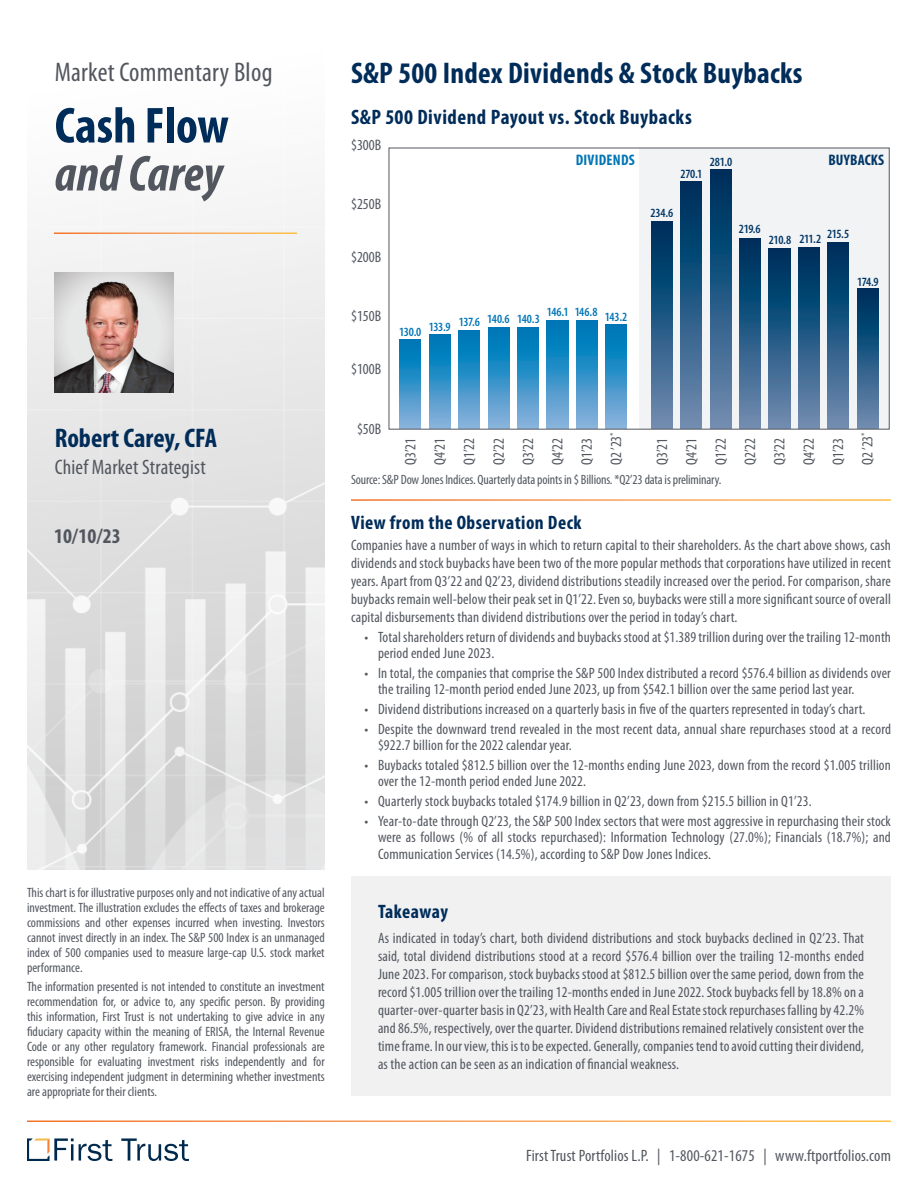
<style>
.page{position:relative;width:918px;height:1188px;background:#fff}
.page>*{position:absolute;margin:0;border:0;box-sizing:border-box;transform-origin:0 0}
.Body_Copy{font:700 condensed 51px "Myriad Pro";color:#002c59}
.Body_Copy-2{font:italic 700 condensed 51px "Myriad Pro";color:#52575f}
.Body_Copy-3{font:700 condensed 30px "Myriad Pro";letter-spacing:.01em;color:#002c59}
.Body_Copy-4{font:condensed 27px "Myriad Pro";letter-spacing:.01em;color:#52575f}
.Body_Copy-5{font:700 condensed 27px "Myriad Pro";color:#002c59}
.Body_Headers_Blue{font:700 condensed 21px "Myriad Pro";letter-spacing:.025em;color:#002c59}
.Body_Copy-6{font:condensed 21px "Myriad Pro";letter-spacing:.01em;color:#52575f}
.Body_Copy-7{font:700 condensed 21px "Myriad Pro";color:#52575f}
.Body_Headers_Blue-2{font:700 condensed 19.5px "Myriad Pro";letter-spacing:.025em;color:#002c59}
.t1{font:condensed 16.5px "Myriad Pro";letter-spacing:.01em;color:#52575f}
.t2{font:condensed 15.3px/29.4px "Myriad Pro";letter-spacing:-.01em;color:#52575f}
.t3{font:700 condensed 15.3px "Myriad Pro";letter-spacing:.015em;color:#0075b6}
.t4{font:700 condensed 15.3px "Myriad Pro";letter-spacing:.005em;color:#003667}
.Body_Copy-8{font:condensed 15px/18px "Myriad Pro";letter-spacing:.01em;color:#52575f}
.Risk_Copy{font:condensed 13.5px/15px "Myriad Pro";letter-spacing:-.005em;color:#52575f;text-align:justify}
.t5{font:600 condensed 12.6px "Myriad Pro";letter-spacing:-.03em;color:#003667}
.t6{font:600 condensed 12.6px "Myriad Pro";letter-spacing:-.035em;color:#0075b6}
.t7{font:condensed 12px "Myriad Pro";color:#52575f}
</style>
<div class="page">
<img style="left:27px;top:197px;width:298px;height:672px">
<div style="left:351px;top:876px;width:540px;height:220px;background:#f1f1f2"></div>
<hr style="left:54px;top:233px;width:243px;height:1px;background:#fff">
<svg style="left:121px;top:1138px;width:68px;height:23px"></svg>
<svg style="left:27px;top:1138px;width:85px;height:23px"></svg>
<img style="left:54px;top:273px;width:119px;height:119px">
<div style="left:639px;top:148px;width:250px;height:280px;background:#f2f3f4"></div>
<div style="left:400px;top:339px;width:21px;height:90px;background:linear-gradient(to bottom,#0073b5,#87b2db)"></div>
<div style="left:429px;top:335px;width:21px;height:94px;background:linear-gradient(to bottom,#0073b6,#87b2db)"></div>
<div style="left:459px;top:330px;width:21px;height:99px;background:linear-gradient(to bottom,#0073b5,#88b2dc)"></div>
<div style="left:488px;top:327px;width:21px;height:102px;background:linear-gradient(to bottom,#0072b5,#87b2dc)"></div>
<div style="left:518px;top:327px;width:21px;height:102px;background:linear-gradient(to bottom,#0073b5,#86b2dc)"></div>
<div style="left:547px;top:321px;width:21px;height:108px;background:linear-gradient(to bottom,#0073b5,#87b2dc)"></div>
<div style="left:576px;top:320px;width:22px;height:109px;background:linear-gradient(to bottom,#0073b6,#88b2dc)"></div>
<svg style="left:606px;top:324px;width:21px;height:103px"></svg>
<svg style="left:651px;top:221px;width:21px;height:206px"></svg>
<svg style="left:681px;top:181px;width:21px;height:246px"></svg>
<svg style="left:710px;top:169px;width:21px;height:258px"></svg>
<svg style="left:740px;top:238px;width:21px;height:189px"></svg>
<svg style="left:769px;top:248px;width:21px;height:179px"></svg>
<svg style="left:798px;top:248px;width:22px;height:179px"></svg>
<svg style="left:828px;top:243px;width:21px;height:184px"></svg>
<div style="left:857px;top:289px;width:21px;height:140px;background:linear-gradient(to bottom,#002c5a,#6c8bb0)"></div>
<p class="Body_Copy-4" style="left:55px;top:56px;width:219px">Market Commentary Blog</p>
<p class="Body_Copy" style="left:55px;top:94px;width:176px">Cash Flow</p>
<p class="Body_Copy-2" style="left:55px;top:142px;width:169px">and Carey</p>
<p class="Body_Copy-5" style="left:55px;top:422px;width:164px">Robert Carey, CFA</p>
<p class="Body_Copy-6" style="left:55px;top:454px;width:153px">Chief Market Strategist</p>
<p class="Body_Copy-7" style="left:54px;top:523px;width:68px">10/10/23</p>
<p class="Risk_Copy" style="left:27px;top:885px;width:299px">This chart is for illustrative purposes only and not indicative of any actual investment. The illustration excludes the effects of taxes and brokerage commissions and other expenses incurred when investing. Investors cannot invest directly in an index. The S&amp;P 500 Index is an unmanaged index of 500 companies used to measure large-cap U.S. stock market performance.</p>
<p class="Risk_Copy" style="left:27px;top:979px;width:299px">The information presented is not intended to constitute an investment recommendation for, or advice to, any specific person. By providing this information, First Trust is not undertaking to give advice in any fiduciary capacity within the meaning of ERISA, the Internal Revenue Code or any other regulatory framework. Financial professionals are responsible for evaluating investment risks independently and for exercising independent judgment in determining whether investments are appropriate for their clients.</p>
<p class="Body_Copy-3" style="left:351px;top:55px;width:453px">S&amp;P 500 Index Dividends &amp; Stock Buybacks</p>
<p class="Body_Headers_Blue" style="left:351px;top:104px;width:342px">S&amp;P 500 Dividend Payout vs. Stock Buybacks</p>
<p class="t2" style="left:351px;top:130px;width:31px">$300B</p>
<p class="t2" style="left:351px;top:189px;width:31px">$250B</p>
<p class="t2" style="left:351px;top:242px;width:31px">$200B</p>
<p class="t2" style="left:351px;top:301px;width:31px">$150B</p>
<p class="t2" style="left:351px;top:355px;width:31px">$100B</p>
<p class="t2" style="left:357px;top:414px;width:26px">$50B</p>
<p class="t3" style="left:576px;top:150px;width:60px">DIVIDENDS</p>
<p class="t4" style="left:829px;top:150px;width:57px">BUYBACKS</p>
<p class="t5" style="left:710px;top:154px;width:24px">281.0</p>
<p class="t5" style="left:681px;top:166px;width:23px">270.1</p>
<p class="t5" style="left:650px;top:205px;width:24px">234.6</p>
<p class="t6" style="left:399px;top:321px;width:53px">130.0 133.9</p>
<p class="t6" style="left:487px;top:311px;width:24px">140.6</p>
<p class="t6" style="left:459px;top:314px;width:23px">137.6</p>
<p class="t6" style="left:547px;top:304px;width:52px">146.1 146.8</p>
<p class="t6" style="left:517px;top:311px;width:24px">140.3</p>
<p class="t6" style="left:605px;top:309px;width:24px">143.2</p>
<p class="t5" style="left:739px;top:221px;width:23px">219.6</p>
<p class="t5" style="left:769px;top:231px;width:82px">210.8 211.2 215.5</p>
<p class="t5" style="left:857px;top:274px;width:23px">174.9</p>
<p class="t2" style="left:396px;top:465px;width:34px;rotate:-90deg">Q3’21<br>Q4’21<br>Q1’22<br>Q2’22<br>Q3’22<br>Q4’22<br>Q1’23<br>Q2 ’23<sup>*</sup></p>
<p class="t2" style="left:647px;top:465px;width:34px;rotate:-90deg">Q3’21<br>Q4’21<br>Q1’22<br>Q2’22<br>Q3’22<br>Q4’22<br>Q1’23<br>Q2 ’23<sup>*</sup></p>
<p class="Risk_Copy" style="left:351px;top:472px;width:372px">Source: S&amp;P Dow Jones Indices. Quarterly data points in $ Billions. *Q2’23 data is preliminary.</p>
<p class="t7" style="left:350px;top:473px;width:341px">Source: S&amp;P Dow Jones Indices. Quarterly data points in $ Billions. <sup>*</sup>Q2’23 data is preliminary.</p>
<p class="Body_Headers_Blue-2" style="left:351px;top:510px;width:232px">View from the Observation Deck</p>
<p class="Body_Copy-8" style="left:351px;top:536px;width:542px;text-align:justify">Companies have a number of ways in which to return capital to their shareholders. As the chart above shows, cash dividends and stock buybacks have been two of the more popular methods that corporations have utilized in recent years. Apart from Q3’22 and Q2’23, dividend distributions steadily increased over the period. For comparison, share buybacks remain well-below their peak set in Q1’22. Even so, buybacks were still a more significant source of overall capital disbursements than dividend distributions over the period in today’s chart.</p>
<p class="Body_Copy-8" style="left:378px;top:628px;width:515px;line-height:16.5px;text-indent:-14px">• Total shareholders return of dividends and buybacks stood at $1.389 trillion during over the trailing 12-month period ended June 2023.</p>
<p class="Body_Copy-8" style="left:378px;top:664px;width:515px;line-height:16.5px;text-indent:-14px">• In total, the companies that comprise the S&amp;P 500 Index distributed a record $576.4 billion as dividends over the trailing 12-month period ended June 2023, up from $542.1 billion over the same period last year.</p>
<p class="Body_Copy-8" style="left:364px;top:700px;width:502px">• Dividend distributions increased on a quarterly basis in five of the quarters represented in today’s chart.</p>
<p class="Body_Copy-8" style="left:378px;top:720px;width:515px;line-height:16.5px;text-indent:-14px">• Despite the downward trend revealed in the most recent data, annual share repurchases stood at a record $922.7 billion for the 2022 calendar year.</p>
<p class="Body_Copy-8" style="left:378px;top:757px;width:514px;line-height:16.5px;text-indent:-14px">• Buybacks totaled $812.5 billion over the 12-months ending June 2023, down from the record $1.005 trillion over the 12-month period ended June 2022.</p>
<p class="Body_Copy-8" style="left:364px;top:792px;width:449px">• Quarterly stock buybacks totaled $174.9 billion in Q2’23, down from $215.5 billion in Q1’23.</p>
<p class="Body_Copy-8" style="left:378px;top:813px;width:514px;line-height:16.5px;text-align:justify;text-indent:-14px">• Year-to-date through Q2’23, the S&amp;P 500 Index sectors that were most aggressive in repurchasing their stock were as follows (% of all stocks repurchased): Information Technology (27.0%); Financials (18.7%); and Communication Services (14.5%), according to S&amp;P Dow Jones Indices.</p>
<p class="Body_Headers_Blue-2" style="left:378px;top:899px;width:72px">Takeaway</p>
<p class="Body_Copy-8" style="left:378px;top:929px;width:488px;text-align:justify">As indicated in today’s chart, both dividend distributions and stock buybacks declined in Q2’23. That said, total dividend distributions stood at a record $576.4 billion over the trailing 12-months ended June 2023. For comparison, stock buybacks stood at $812.5 billion over the same period, down from the record $1.005 trillion over the trailing 12-months ended in June 2022. Stock buybacks fell by 18.8% on a quarter-over-quarter basis in Q2’23, with Health Care and Real Estate stock repurchases falling by 42.2% and 86.5%, respectively, over the quarter. Dividend distributions remained relatively consistent over the time frame. In our view, this is to be expected. Generally, companies tend to avoid cutting their dividend, as the action can be seen as an indication of financial weakness.</p>
<p class="t1" style="left:526px;top:1146px;width:366px">First Trust Portfolios L.P. | 1-800-621-1675 | www.ftportfolios.com</p>
</div>
